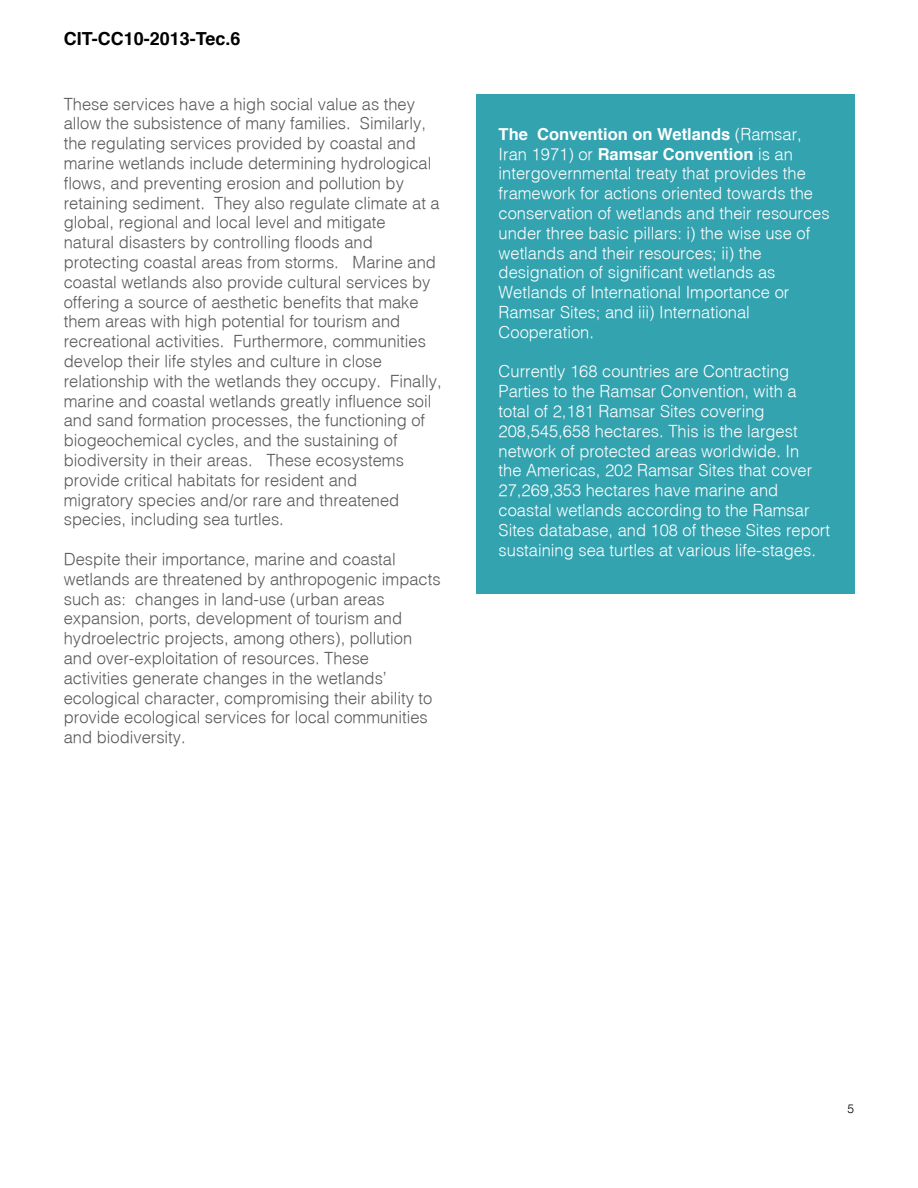
<style>
.page{position:relative;width:918px;height:1188px;background:#fff}
.page>*{position:absolute;margin:0;border:0;box-sizing:border-box;transform-origin:0 0}
.t1{font:700 18px "Helvetica";color:#000}
.t2{font:300 16.5px/19.8px "Helvetica";color:#58595b}
.t3{font:300 16.5px/19.8px "Helvetica";color:#fff}
.t4{font:300 12px "Helvetica";color:#000}
.s1{font-weight:700}
</style>
<div class="page">
<div style="left:476px;top:94px;width:378px;height:500px;background:#33a3b0"></div>
<p class="t1" style="left:64px;top:24px;width:178px">CIT-CC10-2013-Tec.6</p>
<p class="t2" style="left:64px;top:93px;width:379px">These services have a high social value as they allow the subsistence of many families. Similarly, the regulating services provided by coastal and marine wetlands include determining hydrological flows, and preventing erosion and pollution by retaining sediment. They also regulate climate at a global, regional and local level and mitigate<br>natural disasters by controlling floods and protecting coastal areas from storms. Marine and coastal wetlands also provide cultural services by offering a source of aesthetic benefits that make them areas with high potential for tourism and recreational activities. Furthermore, communities develop their life styles and culture in close relationship with the wetlands they occupy. Finally, marine and coastal wetlands greatly influence soil and sand formation processes, the functioning of biogeochemical cycles, and the sustaining of biodiversity in their areas. These ecosystems provide critical habitats for resident and<br>migratory species and/or rare and threatened species, including sea turtles.</p>
<p class="t2" style="left:64px;top:549px;width:378px">Despite their importance, marine and coastal wetlands are threatened by anthropogenic impacts such as: changes in land-use (urban areas expansion, ports, development of tourism and hydroelectric projects, among others), pollution and over-exploitation of resources. These<br>activities generate changes in the wetlands’ ecological character, compromising their ability to provide ecological services for local communities and biodiversity.</p>
<p class="t3" style="left:499px;top:124px;width:333px"><span class="s1">The Convention on Wetlands</span> (Ramsar, Iran 1971) or <span class="s1">Ramsar Convention</span> is an intergovernmental treaty that provides the framework for actions oriented towards the conservation of wetlands and their resources under three basic pillars: i) the wise use of wetlands and their resources; ii) the designation of significant wetlands as Wetlands of International Importance or Ramsar Sites; and iii) International Cooperation.</p>
<p class="t3" style="left:499px;top:361px;width:333px">Currently 168 countries are Contracting Parties to the Ramsar Convention, with a total of 2,181 Ramsar Sites covering 208,545,658 hectares. This is the largest network of protected areas worldwide. In<br>the Americas, 202 Ramsar Sites that cover 27,269,353 hectares have marine and coastal wetlands according to the Ramsar Sites database, and 108 of these Sites report sustaining sea turtles at various life-stages.</p>
<p class="t4" style="left:848px;top:1102px;width:8px">5</p>
</div>
